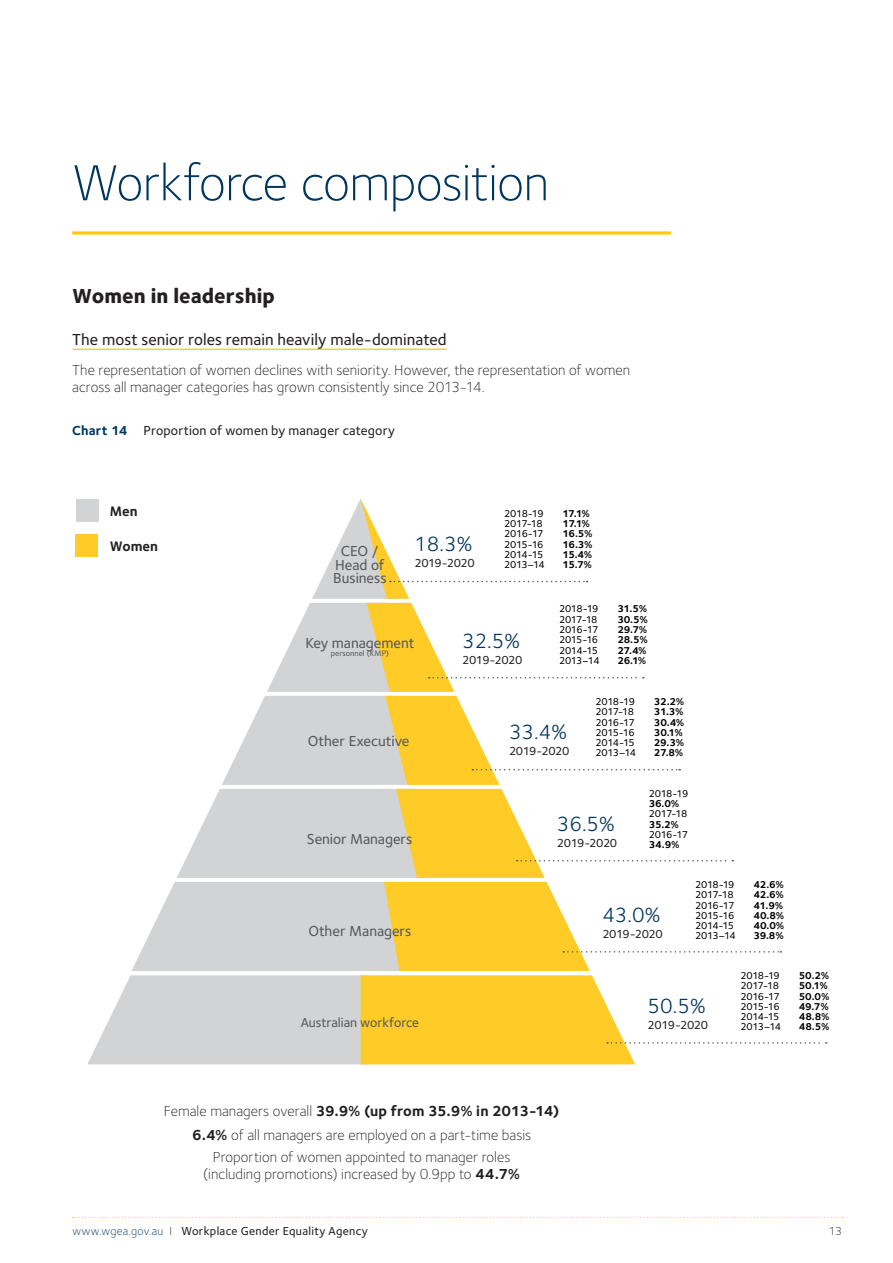
<style>
.page{position:relative;width:893px;height:1263px;background:#fff}
.page>*{position:absolute;margin:0;border:0;box-sizing:border-box;transform-origin:0 0}
.H2_Intro_Page_Headin{font:300 52.5px "Foundry Sterling";letter-spacing:-.015em;color:#00365e}
.Image{font:21.3px "Foundry Sterling";color:#00365e}
.H3_Sub_Header_no_lin{font:800 21px "Foundry Sterling";letter-spacing:.005em;color:#231f20}
.H4_Sub_Header_with_l{font:500 16.5px "Foundry Sterling";letter-spacing:.005em;color:#231f20}
.P_Body_Copy{font:300 15px/17.2px "Foundry Sterling";color:#231f20}
.Image-2{font:300 15px/23.9px "Foundry Sterling";letter-spacing:-.005em;color:#231f20;text-align:center}
.Image-3{font:500 15px/13.5px "Foundry Sterling";letter-spacing:-.005em;color:#58595b;text-align:center}
.P_Body_Copy-2{font:700 15px "Foundry Sterling";letter-spacing:-.01em;color:#231f20}
.Image-4{font:700 14.25px "Foundry Sterling";color:#231f20}
.H5_Table_Headings{font:500 13.5px "Foundry Sterling";letter-spacing:.01em;color:#231f20}
.Image-5{font:500 13.5px "Foundry Sterling";letter-spacing:-.005em;color:#58595b}
.Image-6{font:500 12px "Foundry Sterling";letter-spacing:-.03em;color:#231f20}
.Image-7{font:500 12px "Foundry Sterling";letter-spacing:.025em;color:#231f20}
.t1{font:300 12px "Foundry Sterling";color:#231f20}
.Image-8{font:500 10.35px/10.4px "Foundry Sterling";letter-spacing:-.055em;color:#000}
.Image-9{font:700 10.35px "Foundry Sterling";letter-spacing:-.03em;color:#000}
.Image-10{font:500 8.1px "Foundry Sterling";letter-spacing:.005em;color:#58595b}
.s1{font-weight:700;color:#00365e}
.s2{font-weight:700}
.s3{font-weight:300}
.s4{font-weight:300;color:#00365e}
</style>
<div class="page">
<svg style="left:72px;top:1217px;width:771px;height:1px"></svg>
<svg style="left:72px;top:231px;width:599px;height:4px;background:#ffd537"></svg>
<hr style="left:72px;top:349px;width:375px;height:1px;background:#ffcb05">
<div style="left:76px;top:499px;width:23px;height:22px;background:#d1d3d4"></div>
<div style="left:76px;top:534px;width:22px;height:23px;background:#ffcb26"></div>
<svg style="left:87px;top:499px;width:740px;height:565px"></svg>
<h1 class="H2_Intro_Page_Headin" style="left:72px;top:152px;width:478px">Workforce composition</h1>
<p class="H3_Sub_Header_no_lin" style="left:72px;top:283px;width:204px">Women in leadership</p>
<p class="H4_Sub_Header_with_l" style="left:72px;top:330px;width:376px">The most senior roles remain heavily male-dominated</p>
<p class="P_Body_Copy" style="left:72px;top:361px;width:559px">The representation of women declines with seniority. However, the representation of women across all manager categories has grown consistently since 2013-14.</p>
<p class="H5_Table_Headings" style="left:72px;top:423px;width:324px"><span class="s1">Chart 14</span> Proportion of women by manager category</p>
<p class="Image-4" style="left:110px;top:502px;width:29px">Men</p>
<p class="Image-4" style="left:110px;top:538px;width:50px">Women</p>
<p class="Image-3" style="left:333px;top:544px;width:55px">CEO /<br>Head of<br>Business</p>
<p class="Image" style="left:414px;top:531px;width:59px">18.3%</p>
<p class="Image-6" style="left:414px;top:555px;width:62px">2019-2020</p>
<p class="Image-8" style="left:504px;top:508px;width:41px">2018-19</p>
<p class="Image-9" style="left:563px;top:507px;width:29px">17.1%</p>
<p class="Image-8" style="left:504px;top:518px;width:40px">2017-18</p>
<p class="Image-9" style="left:563px;top:517px;width:29px">17.1%</p>
<p class="Image-8" style="left:504px;top:529px;width:41px">2016-17</p>
<p class="Image-9" style="left:563px;top:528px;width:32px">16.5%</p>
<p class="Image-8" style="left:504px;top:539px;width:41px">2015-16</p>
<p class="Image-9" style="left:563px;top:538px;width:32px">16.3%</p>
<p class="Image-8" style="left:504px;top:549px;width:41px">2014-15</p>
<p class="Image-9" style="left:563px;top:548px;width:31px">15.4%</p>
<p class="Image-8" style="left:504px;top:560px;width:42px">2013–14</p>
<p class="Image-9" style="left:563px;top:558px;width:31px">15.7%</p>
<p class="Image-3" style="left:305px;top:637px;width:110px">Key management</p>
<p class="Image-10" style="left:331px;top:648px;width:60px">personnel (KMP)</p>
<p class="Image-3" style="left:308px;top:734px;width:103px">Other Executive</p>
<p class="Image-3" style="left:307px;top:832px;width:107px">Senior Managers</p>
<p class="Image-3" style="left:308px;top:924px;width:105px">Other Managers</p>
<p class="Image-5" style="left:301px;top:1014px;width:120px">Australian workforce</p>
<p class="Image" style="left:462px;top:629px;width:59px">32.5%</p>
<p class="Image-6" style="left:462px;top:653px;width:62px">2019-2020</p>
<p class="Image-8" style="left:559px;top:604px;width:41px">2018-19</p>
<p class="Image-9" style="left:617px;top:603px;width:31px">31.5%</p>
<p class="Image-8" style="left:559px;top:614px;width:40px">2017-18</p>
<p class="Image-9" style="left:617px;top:613px;width:32px">30.5%</p>
<p class="Image-8" style="left:559px;top:624px;width:41px">2016-17</p>
<p class="Image-9" style="left:617px;top:623px;width:31px">29.7%</p>
<p class="Image-8" style="left:559px;top:635px;width:41px">2015-16</p>
<p class="Image-9" style="left:617px;top:633px;width:32px">28.5%</p>
<p class="Image-8" style="left:559px;top:645px;width:41px">2014-15</p>
<p class="Image-9" style="left:617px;top:644px;width:31px">27.4%</p>
<p class="Image-8" style="left:559px;top:655px;width:42px">2013–14</p>
<p class="Image-9" style="left:617px;top:654px;width:30px">26.1%</p>
<p class="Image" style="left:509px;top:720px;width:59px">33.4%</p>
<p class="Image-6" style="left:509px;top:744px;width:62px">2019-2020</p>
<p class="Image-8" style="left:596px;top:696px;width:41px">2018-19</p>
<p class="Image-9" style="left:654px;top:695px;width:32px">32.2%</p>
<p class="Image-8" style="left:596px;top:707px;width:40px">2017-18</p>
<p class="Image-9" style="left:654px;top:705px;width:31px">31.3%</p>
<p class="Image-8" style="left:596px;top:717px;width:41px">2016-17</p>
<p class="Image-9" style="left:654px;top:716px;width:32px">30.4%</p>
<p class="Image-8" style="left:596px;top:727px;width:41px">2015-16</p>
<p class="Image-9" style="left:654px;top:726px;width:30px">30.1%</p>
<p class="Image-8" style="left:596px;top:738px;width:41px">2014-15</p>
<p class="Image-9" style="left:654px;top:736px;width:32px">29.3%</p>
<p class="Image-8" style="left:596px;top:748px;width:42px">2013–14</p>
<p class="Image-9" style="left:654px;top:747px;width:31px">27.8%</p>
<p class="Image" style="left:557px;top:812px;width:59px">36.5%</p>
<p class="Image-6" style="left:557px;top:836px;width:62px">2019-2020</p>
<p class="Image-8" style="left:649px;top:788px;width:41px">2018-19<br><span class="s2">36.0%<br></span>2017-18<br><span class="s2">35.2%<br></span>2016-17<br><span class="s2">34.9%</span></p>
<p class="Image" style="left:602px;top:903px;width:59px">43.0%</p>
<p class="Image-6" style="left:602px;top:927px;width:62px">2019-2020</p>
<p class="Image-8" style="left:695px;top:879px;width:41px">2018-19</p>
<p class="Image-9" style="left:754px;top:878px;width:32px">42.6%</p>
<p class="Image-8" style="left:695px;top:890px;width:40px">2017-18</p>
<p class="Image-9" style="left:754px;top:888px;width:32px">42.6%</p>
<p class="Image-8" style="left:695px;top:900px;width:41px">2016-17</p>
<p class="Image-9" style="left:753px;top:899px;width:31px">41.9%</p>
<p class="Image-8" style="left:695px;top:910px;width:41px">2015-16</p>
<p class="Image-9" style="left:753px;top:909px;width:32px">40.8%</p>
<p class="Image-8" style="left:695px;top:921px;width:41px">2014-15</p>
<p class="Image-9" style="left:753px;top:919px;width:32px">40.0%</p>
<p class="Image-8" style="left:695px;top:931px;width:42px">2013–14</p>
<p class="Image-9" style="left:753px;top:930px;width:32px">39.8%</p>
<p class="Image" style="left:648px;top:994px;width:59px">50.5%</p>
<p class="Image-6" style="left:648px;top:1018px;width:62px">2019-2020</p>
<p class="Image-8" style="left:740px;top:970px;width:41px">2018-19</p>
<p class="Image-9" style="left:799px;top:969px;width:32px">50.2%</p>
<p class="Image-8" style="left:740px;top:981px;width:40px">2017-18</p>
<p class="Image-9" style="left:799px;top:980px;width:30px">50.1%</p>
<p class="Image-8" style="left:740px;top:991px;width:41px">2016-17</p>
<p class="Image-9" style="left:799px;top:990px;width:32px">50.0%</p>
<p class="Image-8" style="left:740px;top:1001px;width:41px">2015-16</p>
<p class="Image-9" style="left:799px;top:1000px;width:31px">49.7%</p>
<p class="Image-8" style="left:740px;top:1012px;width:41px">2014-15</p>
<p class="Image-9" style="left:799px;top:1010px;width:32px">48.8%</p>
<p class="Image-8" style="left:740px;top:1022px;width:42px">2013–14</p>
<p class="Image-9" style="left:799px;top:1021px;width:32px">48.5%</p>
<p class="P_Body_Copy-2" style="left:164px;top:1102px;width:397px"><span class="s3">Female managers overall</span> 39.9% (up from 35.9% in 2013-14)</p>
<p class="P_Body_Copy" style="left:192px;top:1126px;width:341px"><span class="s2">6.4%</span> of all managers are employed on a part-time basis</p>
<p class="P_Body_Copy" style="left:203px;top:1149px;width:319px;line-height:16.5px;text-align:center">Proportion of women appointed to manager roles (including promotions) increased by 0.9pp to <span class="s2">44.7%</span></p>
<p class="Image-2" style="left:165px;top:1103px;width:390px">Female managers overall <span class="s2">39.9% (up from 35.9% in 2013-14)<br>6.4%</span> of all managers are employed on a part-time basis</p>
<p class="Image-2" style="left:204px;top:1152px;width:312px;line-height:16.5px">Proportion of women appointed to manager roles (including promotions) increased by 0.9pp to <span class="s2">44.7%</span></p>
<p class="Image-7" style="left:73px;top:1224px;width:297px"><span class="s4">www.wgea.gov.au</span> <span class="s3">I</span> Workplace Gender Equality Agency</p>
<p class="t1" style="left:829px;top:1224px;width:15px">13</p>
</div>
